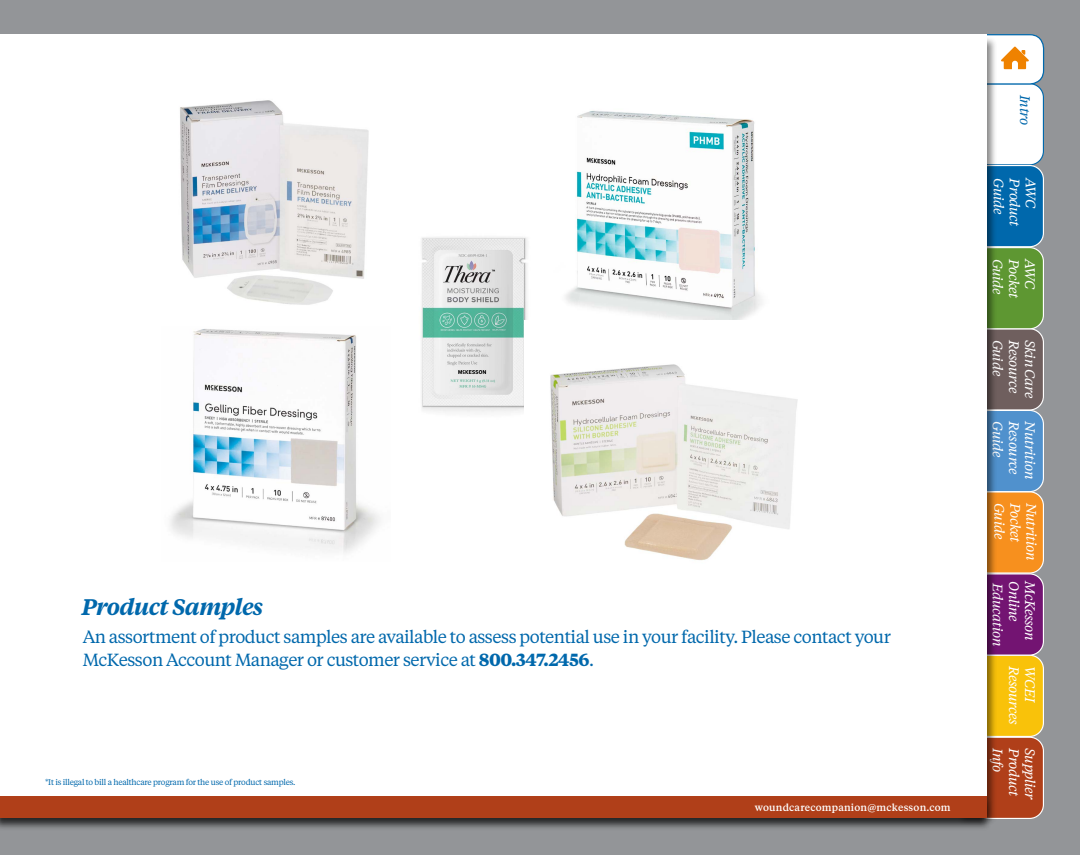
<style>
.page{position:relative;width:1080px;height:855px;background:#939598}
.page>*{position:absolute;margin:0;border:0;box-sizing:border-box;transform-origin:0 0}
.t1{font:italic 600 22.5px "Tiempos Text";letter-spacing:-.03em;color:#0068ac}
.t2{font:17.5px/23.8px "Tiempos Text";letter-spacing:-.03em;color:#0068ac}
.t3{font:italic 13.75px "Tiempos Text";letter-spacing:-.03em;color:#fff}
.t4{font:italic 13.75px "Tiempos Text";color:#0068ac}
.t5{font:500 10px "Tiempos Text";letter-spacing:.02em;color:#fff}
.t6{font:8.12px "Tiempos Text";letter-spacing:-.03em;color:#0068ac}
.s1{font-weight:700}
</style>
<div class="page">
<div style="left:975px;top:84px;width:68px;height:81px;background:#fff;border-radius:14px"></div>
<div style="left:975px;top:83px;width:69px;height:82px;border:1px solid #0068ac;border-radius:14px"></div>
<div style="left:975px;top:655px;width:68px;height:81px;background:#f9c20a;border-radius:14px"></div>
<div style="left:975px;top:655px;width:69px;height:82px;border:1px solid #fff;border-radius:14px"></div>
<div style="left:975px;top:574px;width:68px;height:81px;background:#731472;border-radius:14px"></div>
<div style="left:975px;top:573px;width:69px;height:83px;border:1px solid #fff;border-radius:14px"></div>
<div style="left:975px;top:492px;width:68px;height:81px;background:#f7901e;border-radius:14px"></div>
<div style="left:975px;top:491px;width:69px;height:83px;border:1px solid #fff;border-radius:14px"></div>
<div style="left:975px;top:410px;width:68px;height:82px;background:#5091cd;border-radius:14px"></div>
<div style="left:975px;top:410px;width:69px;height:82px;border:1px solid #fff;border-radius:14px"></div>
<div style="left:975px;top:329px;width:68px;height:81px;background:#6f5f5e;border-radius:14px"></div>
<div style="left:975px;top:328px;width:69px;height:83px;border:1px solid #fff;border-radius:14px"></div>
<div style="left:975px;top:248px;width:68px;height:81px;background:#5e9732;border-radius:14px"></div>
<div style="left:975px;top:247px;width:69px;height:82px;border:1px solid #fff;border-radius:14px"></div>
<div style="left:975px;top:166px;width:68px;height:81px;background:#0068ac;border-radius:14px"></div>
<div style="left:975px;top:165px;width:69px;height:82px;border:1px solid #fff;border-radius:14px"></div>
<div style="left:975px;top:737px;width:68px;height:81px;background:#b03f19;border-radius:14px"></div>
<div style="left:975px;top:737px;width:69px;height:82px;border:1px solid #fff;border-radius:14px"></div>
<svg style="left:986px;top:34px;width:59px;height:51px;background:#e3dacc"></svg>
<div style="left:957px;top:36px;width:41px;height:790px;background:#000;opacity:.47"></div>
<div style="left:0;top:34px;width:986px;height:777px;background:#fff"></div>
<div style="left:0;top:795px;width:993px;height:35px;background:#000;opacity:.75"></div>
<div style="left:0;top:796px;width:986px;height:22px;background:#b03f19"></div>
<img style="left:565px;top:111px;width:197px;height:209px">
<img style="left:170px;top:329px;width:210px;height:224px">
<img style="left:420px;top:237px;width:107px;height:175px">
<img style="left:525px;top:320px;width:273px;height:241px">
<img style="left:180px;top:100px;width:189px;height:205px">
<h1 class="t1" style="left:81px;top:591px;width:184px">Product Samples</h1>
<p class="t2" style="left:83px;top:624px;width:810px">An assortment of product samples are available to assess potential use in your facility. Please contact your<br>McKesson Account Manager or customer service at <span class="s1">800.347.2456</span>.</p>
<p class="t6" style="left:45px;top:776px;width:252px">*It is illegal to bill a healthcare program for the use of product samples.</p>
<p class="t5" style="left:755px;top:800px;width:197px">woundcarecompanion@mckesson.com</p>
<p class="t4" style="left:1034px;top:95px;width:32px;rotate:90deg">Intro</p>
<p class="t3" style="left:1008px;top:178px;width:38px;rotate:90deg">Guide</p>
<p class="t3" style="left:1024px;top:178px;width:50px;rotate:90deg">Product</p>
<p class="t3" style="left:1040px;top:178px;width:32px;rotate:90deg">AWC</p>
<p class="t3" style="left:1007px;top:259px;width:38px;rotate:90deg">Guide</p>
<p class="t3" style="left:1023px;top:259px;width:41px;rotate:90deg">Pocket</p>
<p class="t3" style="left:1039px;top:259px;width:32px;rotate:90deg">AWC</p>
<p class="t3" style="left:1007px;top:340px;width:38px;rotate:90deg">Guide</p>
<p class="t3" style="left:1023px;top:340px;width:55px;rotate:90deg">Resource</p>
<p class="t3" style="left:1039px;top:340px;width:60px;rotate:90deg">Skin Care</p>
<p class="t3" style="left:1007px;top:421px;width:38px;rotate:90deg">Guide</p>
<p class="t3" style="left:1023px;top:421px;width:55px;rotate:90deg">Resource</p>
<p class="t3" style="left:1039px;top:421px;width:59px;rotate:90deg">Nutrition</p>
<p class="t3" style="left:1009px;top:503px;width:38px;rotate:90deg">Guide</p>
<p class="t3" style="left:1025px;top:503px;width:41px;rotate:90deg">Pocket</p>
<p class="t3" style="left:1041px;top:503px;width:59px;rotate:90deg">Nutrition</p>
<p class="t3" style="left:1007px;top:583px;width:65px;rotate:90deg">Education</p>
<p class="t3" style="left:1023px;top:581px;width:42px;rotate:90deg">Online</p>
<p class="t3" style="left:1039px;top:581px;width:61px;rotate:90deg">McKesson</p>
<p class="t3" style="left:1023px;top:666px;width:60px;rotate:90deg">Resources</p>
<p class="t3" style="left:1039px;top:666px;width:38px;rotate:90deg">WCEI</p>
<p class="t3" style="left:1007px;top:748px;width:26px;rotate:90deg">Info</p>
<p class="t3" style="left:1023px;top:748px;width:50px;rotate:90deg">Product</p>
<p class="t3" style="left:1039px;top:748px;width:54px;rotate:90deg">Supplier</p>
</div>
